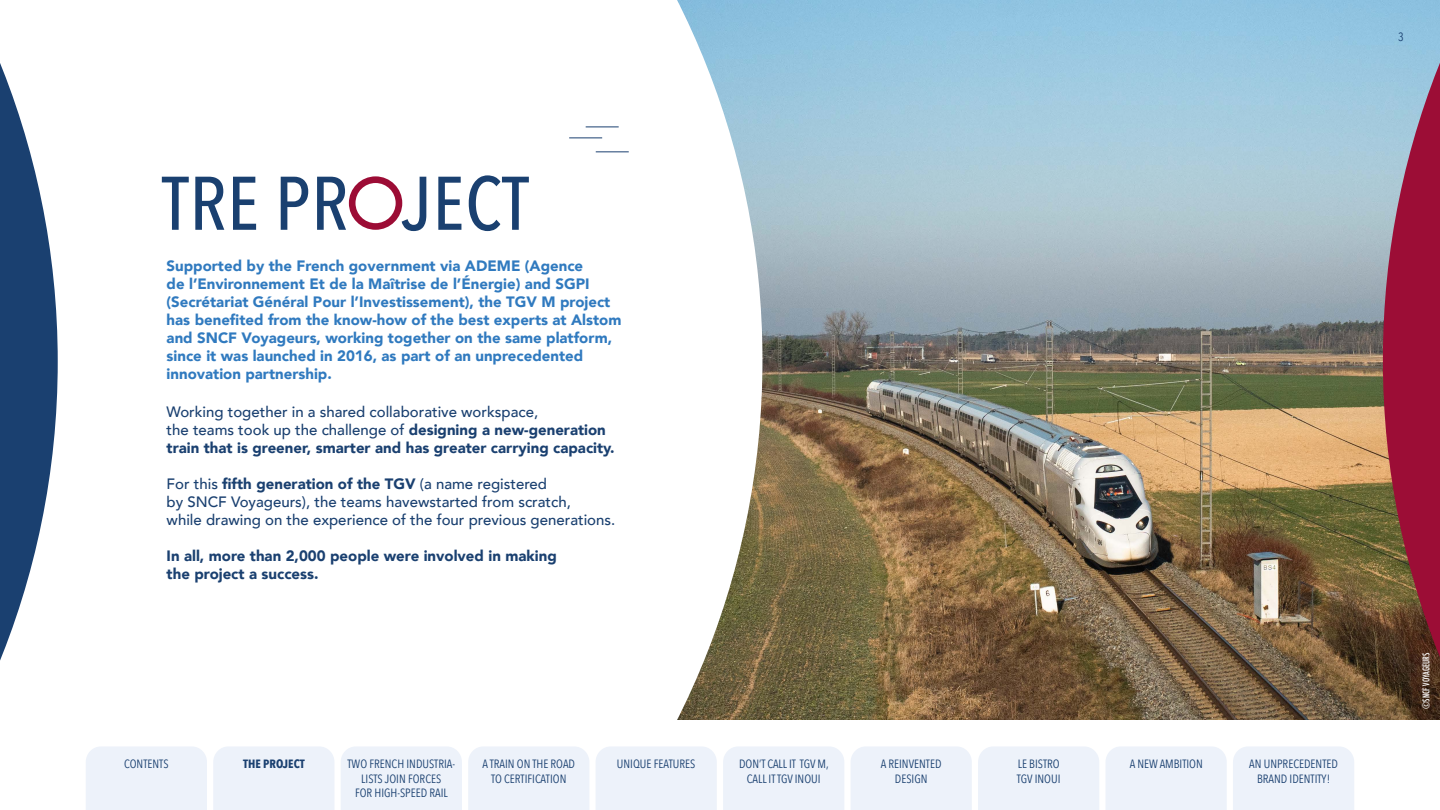
<style>
.page{position:relative;width:1440px;height:810px;background:#fff}
.page>*{position:absolute;margin:0;border:0;box-sizing:border-box;transform-origin:0 0}
.t1{font:500 75px "Avenir Next Condensed";letter-spacing:.01em;color:#1a4070}
.t2{font:900 15px/18px "Avenir";color:#307abf}
.t3{font:900 15px/18px "Avenir";color:#1a4070}
.t4{font:500 15px/18px "Avenir";color:#1a4070}
.t5{font:12px/14.4px "Avenir Next Condensed";color:#1a4070;text-align:center}
.t6{font:700 12px "Avenir Next Condensed";color:#1a4070}
.t7{font:500 condensed 9px "Futura";color:#fff}
.s1{font-weight:500}
.s2{font-weight:900}
</style>
<div class="page">
<img style="left:762px;top:0;width:621px;height:720px">
<svg style="left:348px;top:0;width:414px;height:720px"></svg>
<svg style="left:1383px;top:0;width:57px;height:720px;background:#8e4358"></svg>
<svg style="left:0;top:63px;width:58px;height:598px;fill:#1a4070"></svg>
<svg style="left:349px;top:176px;width:53px;height:54px"></svg>
<hr style="left:586px;top:127px;width:33px;height:1px;background:#1a4070">
<hr style="left:569px;top:138px;width:33px;height:1px;background:#1a4070">
<hr style="left:596px;top:151px;width:33px;height:1px;background:#1a4070">
<div style="left:1233px;top:747px;width:121px;height:63px;background:#edf2fa"></div>
<div style="left:851px;top:747px;width:121px;height:63px;background:#edf2fa"></div>
<div style="left:978px;top:747px;width:121px;height:63px;background:#edf2fa"></div>
<div style="left:1106px;top:747px;width:121px;height:63px;background:#edf2fa"></div>
<div style="left:86px;top:747px;width:121px;height:63px;background:#edf2fa"></div>
<div style="left:213px;top:747px;width:121px;height:63px;background:#edf2fa"></div>
<div style="left:596px;top:747px;width:121px;height:63px;background:#edf2fa"></div>
<div style="left:468px;top:747px;width:121px;height:63px;background:#edf2fa"></div>
<div style="left:723px;top:747px;width:121px;height:63px;background:#edf2fa"></div>
<div style="left:341px;top:747px;width:121px;height:63px;background:#edf2fa"></div>
<h1 class="t1" style="left:162px;top:158px;width:369px">TRE PR JECT</h1>
<p class="t2" style="left:167px;top:257px;width:456px">Supported by the French government via ADEME (Agence<br>de l’Environnement Et de la Maîtrise de l’Énergie) and SGPI (Secrétariat Général Pour l’Investissement), the TGV M project has benefited from the know-how of the best experts at Alstom and SNCF Voyageurs, working together on the same platform, since it was launched in 2016, as part of an unprecedented innovation partnership.</p>
<p class="t3" style="left:167px;top:402px;width:450px"><span class="s1">Working together in a shared collaborative workspace,<br>the teams took up the challenge of</span> designing a new-generation train that is greener, smarter and has greater carrying capacity.</p>
<p class="t4" style="left:167px;top:474px;width:450px">For this <span class="s2">fifth generation of the TGV</span> (a name registered<br>by SNCF Voyageurs), the teams havewstarted from scratch,<br>while drawing on the experience of the four previous generations.</p>
<p class="t3" style="left:167px;top:546px;width:392px">In all, more than 2,000 people were involved in making the project a success.</p>
<p class="t5" style="left:124px;top:756px;width:46px">CONTENTS</p>
<p class="t6" style="left:243px;top:757px;width:63px">THE PROJECT</p>
<p class="t5" style="left:482px;top:756px;width:94px">A TRAIN ON THE ROAD</p>
<p class="t5" style="left:617px;top:756px;width:80px">UNIQUE FEATURES</p>
<p class="t5" style="left:491px;top:771px;width:77px">TO CERTIFICATION</p>
<p class="t5" style="left:348px;top:756px;width:109px">TWO FRENCH INDUSTRIA-<br>LISTS JOIN FORCES<br>FOR HIGH-SPEED RAIL</p>
<p class="t5" style="left:881px;top:756px;width:62px">A REINVENTED<br>DESIGN</p>
<p class="t5" style="left:1017px;top:756px;width:45px;text-align:left">LE BISTRO<br>TGV INOUI</p>
<p class="t5" style="left:1130px;top:756px;width:75px">A NEW AMBITION</p>
<p class="t5" style="left:1249px;top:756px;width:90px">AN UNPRECEDENTED<br>BRAND IDENTITY!</p>
<p class="t5" style="left:739px;top:756px;width:91px">DON’T CALL IT TGV M,<br>CALL IT TGV INOUI</p>
<p class="t5" style="left:1398px;top:29px;width:7px">3</p>
<p class="t7" style="left:1420px;top:709px;width:58px;rotate:-90deg">©SNCF VOYAGEURS</p>
</div>
